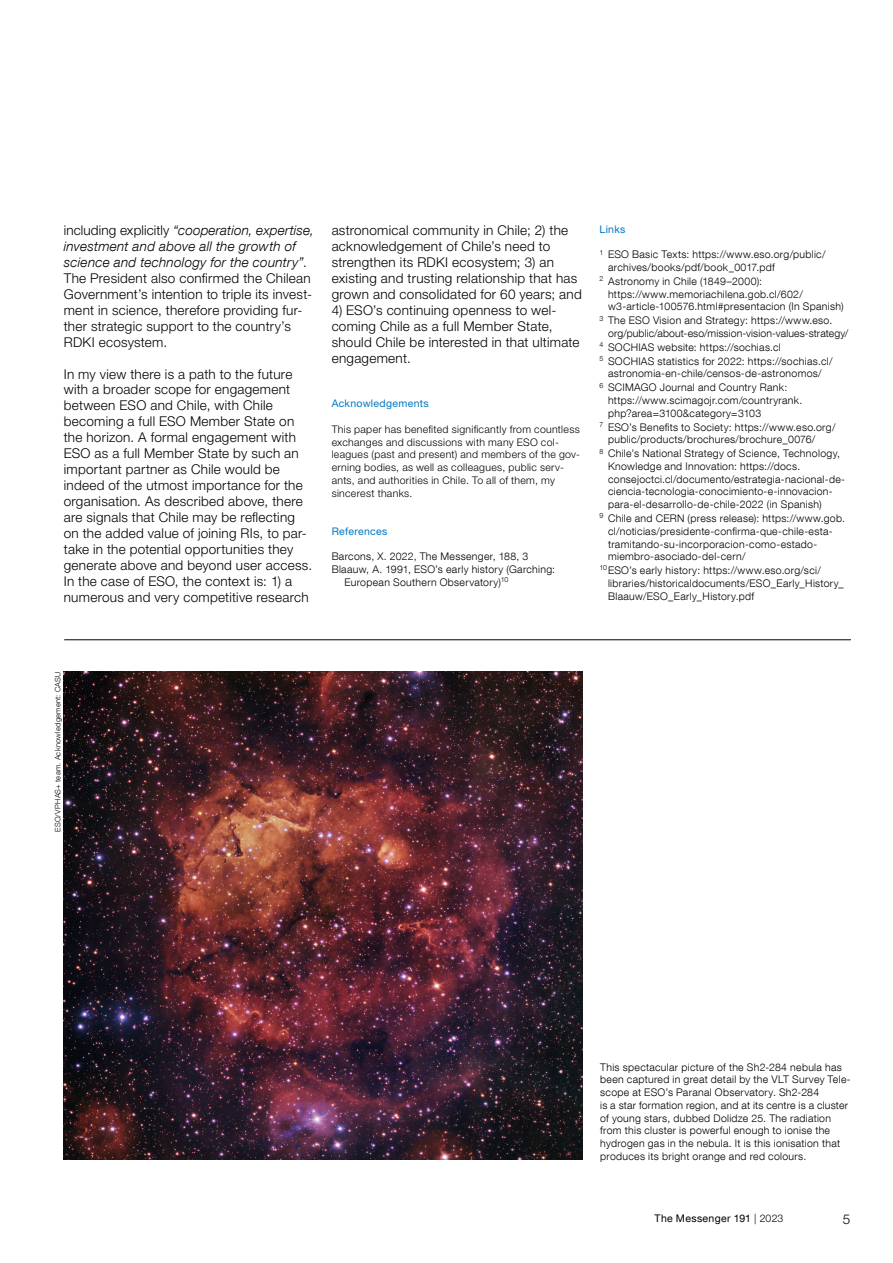
<style>
.page{position:relative;width:893px;height:1263px;background:#fff}
.page>*{position:absolute;margin:0;border:0;box-sizing:border-box;transform-origin:0 0}
._45_9pt{font:300 13.5px/15.9px "Helvetica Neue LT Pro";letter-spacing:.02em;color:#000}
.Links_notes__numbered{font:300 10.5px/12.8px "Helvetica Neue LT Com";letter-spacing:.03em;color:#000}
.Figure_captions{font:300 10.5px/12.8px "Helvetica Neue LT Com";letter-spacing:.03em;color:#000}
._45_7pt_ZA_3_mm__left_align{font:300 10.5px/12.8px "Helvetica Neue LT Pro";letter-spacing:.03em;color:#000}
._45_7pt{font:300 10.5px/12.8px "Helvetica Neue LT Com";letter-spacing:.03em;color:#000}
._45_7pt_ZA_3_mm__left_align-2{font:10.5px "Helvetica Neue LT Pro";letter-spacing:.025em;color:#0078c2}
.t1{font:10.5px "Helvetica Neue LT Com";letter-spacing:.03em;color:#000}
.Photo_credits{font:300 7.5px "Helvetica Neue LT Com";letter-spacing:.035em;color:#000}
.s1{font-family:"Helvetica Neue LT Com";font-style:italic}
.s2{font-family:"Helvetica Neue LT Pro";font-weight:300}
</style>
<div class="page">
<hr style="left:64px;top:639px;width:787px;height:1px;background:#000">
<img style="left:64px;top:672px;width:519px;height:488px">
<p class="_45_9pt" style="left:64px;top:222px;width:252px">including explicitly <span class="s1">“cooperation, expertise, investment and above all the growth of science and technology for the country”</span>.<br>The President also confirmed the Chilean Government’s intention to triple its invest&shy;ment in science, therefore providing fur&shy;ther strategic support to the country’s RDKI ecosystem.</p>
<p class="_45_9pt" style="left:64px;top:365px;width:250px">In my view there is a path to the future with a broader scope for engagement between ESO and Chile, with Chile becoming a full ESO Member State on the horizon. A formal engagement with ESO as a full Member State by such an important partner as Chile would be indeed of the utmost importance for the organisation. As described above, there are signals that Chile may be reflecting on the added value of joining RIs, to par&shy;take in the potential opportunities they generate above and beyond user access.<br>In the case of ESO, the context is: 1) a numerous and very competitive research</p>
<p class="_45_9pt" style="left:332px;top:222px;width:252px">astronomical community in Chile; 2) the acknowledgement of Chile’s need to strengthen its RDKI ecosystem; 3) an existing and trusting relationship that has grown and consolidated for 60 years; and</p>
<p class="_45_9pt" style="left:332px;top:302px;width:249px">4) ESO’s continuing openness to wel&shy;coming Chile as a full Member State, should Chile be interested in that ultimate engagement.</p>
<p class="_45_7pt_ZA_3_mm__left_align-2" style="left:332px;top:397px;width:98px">Acknowledgements</p>
<p class="_45_7pt_ZA_3_mm__left_align" style="left:332px;top:422px;width:250px">This paper has benefited significantly from countless exchanges and discussions with many ESO col&shy;leagues (past and present) and members of the gov&shy;erning bodies, as well as colleagues, public serv&shy;ants, and authorities in Chile. To all of them, my sincerest thanks.</p>
<p class="_45_7pt_ZA_3_mm__left_align-2" style="left:332px;top:525px;width:57px">References</p>
<p class="_45_7pt" style="left:332px;top:550px;width:198px">Barcons, X. 2022, The Messenger, 188, 3</p>
<p class="_45_7pt" style="left:344px;top:563px;width:212px;text-indent:-13px">Blaauw, A. 1991, ESO’s early history (Garching:<br>European Southern Observatory)<sup>10</sup></p>
<p class="_45_7pt_ZA_3_mm__left_align-2" style="left:600px;top:223px;width:27px">Links</p>
<p class="Links_notes__numbered" style="left:608px;top:248px;width:219px;text-indent:-9px"><sup>1</sup> ESO Basic Texts: https://www.eso.org/public/ archives/books/pdf/book_0017.pdf</p>
<p class="Links_notes__numbered" style="left:608px;top:275px;width:237px;text-indent:-9px"><sup>2</sup> Astronomy in Chile (1849–2000): https://www.memoriachilena.gob.cl/602/ w3-article-100576.html#presentacion (In Spanish)</p>
<p class="Links_notes__numbered" style="left:608px;top:314px;width:242px;text-indent:-9px"><sup>3</sup> The ESO Vision and Strategy: https://www.eso. org/public/about-eso/mission-vision-values-strategy/</p>
<p class="Links_notes__numbered" style="left:600px;top:341px;width:183px"><sup>4</sup> SOCHIAS website: https://sochias.cl</p>
<p class="Links_notes__numbered" style="left:600px;top:354px;width:235px;text-align:center"><sup>5</sup> SOCHIAS statistics for 2022: https://sochias.cl/ astronomia-en-chile/censos-de-astronomos/</p>
<p class="Links_notes__numbered" style="left:608px;top:381px;width:196px;text-indent:-9px"><sup>6</sup> SCIMAGO Journal and Country Rank: https://www.scimagojr.com/countryrank. php?area=3100&amp;category=3103</p>
<p class="Links_notes__numbered" style="left:608px;top:420px;width:229px;text-indent:-9px"><sup>7</sup> ESO’s Benefits to Society: https://www.eso.org/ public/products/brochures/brochure_0076/</p>
<p class="Links_notes__numbered" style="left:608px;top:447px;width:238px;text-indent:-9px"><sup>8</sup> Chile’s National Strategy of Science, Technology, Knowledge and Innovation: https://docs. consejoctci.cl/documento/estrategia-nacional-de&shy;ciencia-tecnologia-conocimiento-e-innovacion&shy;para-el-desarrollo-de-chile-2022 (in Spanish)</p>
<p class="Links_notes__numbered" style="left:608px;top:512px;width:238px;text-indent:-9px"><sup>9</sup> Chile and CERN (press release): https://www.gob. cl/noticias/presidente-confirma-que-chile-esta&shy;tramitando-su-incorporacion-como-estado&shy;miembro-asociado-del-cern/</p>
<p class="Links_notes__numbered" style="left:608px;top:564px;width:237px;text-indent:-9px"><sup>10</sup>ESO’s early history: https://www.eso.org/sci/ libraries/historicaldocuments/ESO_Early_History_<br>Blaauw/ESO_Early_History.pdf</p>
<p class="Photo_credits" style="left:53px;top:832px;width:161px;rotate:-90deg">ESO/VPHAS+ team. Acknowledgement: CASU</p>
<p class="Figure_captions" style="left:600px;top:1060px;width:252px">This spectacular picture of the Sh2-284 nebula has been captured in great detail by the VLT Survey Tele&shy;scope at ESO’s Paranal Observatory. Sh2-284<br>is a star formation region, and at its centre is a cluster of young stars, dubbed Dolidze 25. The radiation from this cluster is powerful enough to ionise the hydrogen gas in the nebula. It is this ionisation that produces its bright orange and red colours.</p>
<p class="t1" style="left:655px;top:1211px;width:130px">The Messenger 191 <span class="s2">| 2023</span></p>
<p class="_45_9pt" style="left:843px;top:1211px;width:9px">5</p>
</div>
